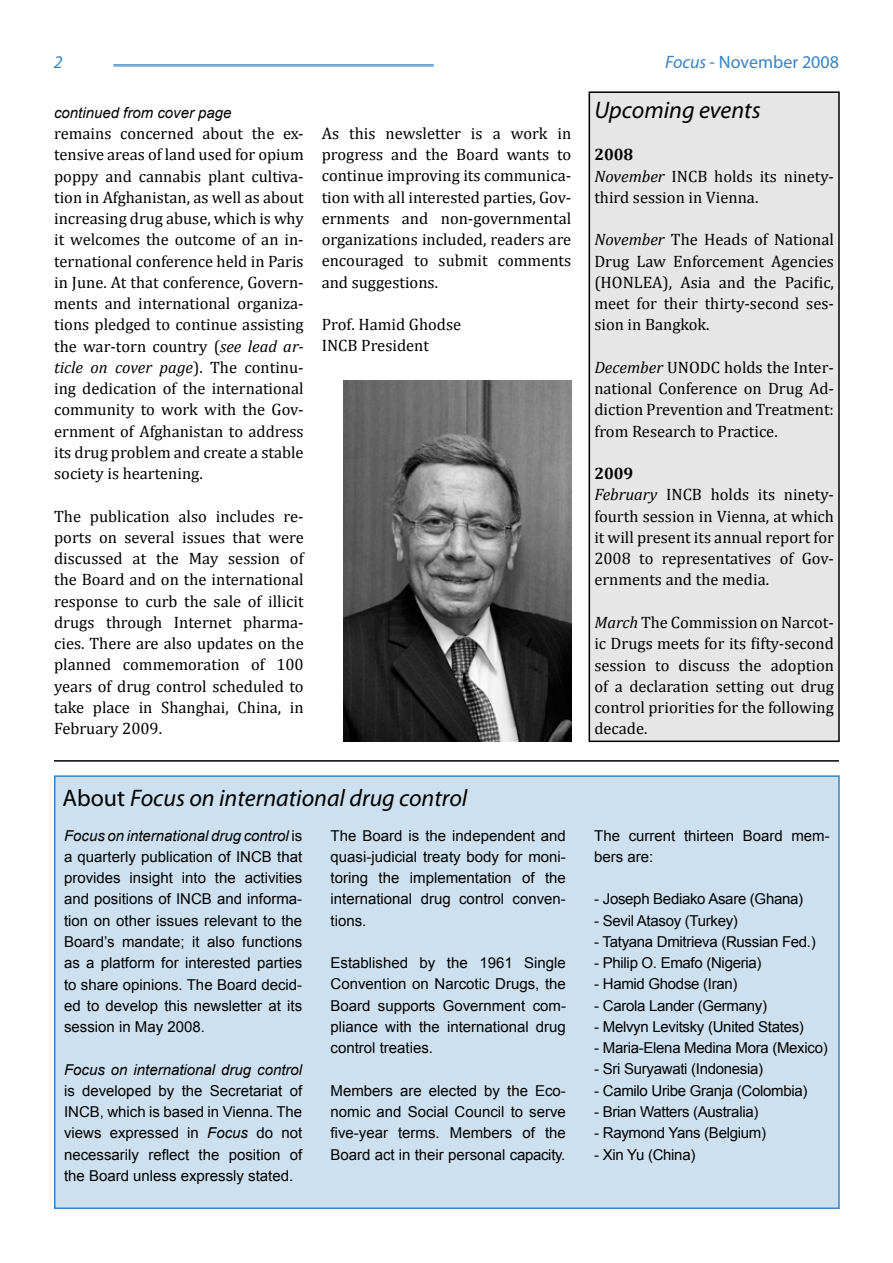
<style>
.page{position:relative;width:893px;height:1263px;background:#fff}
.page>*{position:absolute;margin:0;border:0;box-sizing:border-box;transform-origin:0 0}
.t1{font:italic 24px "Myriad Pro";color:#000}
.t2{font:18px "Myriad Pro";color:#3784c1}
.t3{font:italic 18px "Myriad Pro";color:#3784c1}
.t4{font:16.5px/21.3px "Cambria";color:#000;text-align:justify}
.t5{font:15px/21.3px "Arial";letter-spacing:-.02em;color:#000;text-align:justify}
.t6{font:italic 15px "Arial";color:#000}
.t7{font:15px/21.3px "Arial";color:#000}
.s1{font-style:italic}
.s2{font-weight:700}
.s3{font-style:normal}
</style>
<div class="page">
<hr style="left:113px;top:65px;width:321px;height:1px;background:#3784c1">
<hr style="left:113px;top:66px;width:321px;height:1px;background:#3784c1">
<div style="left:55px;top:776px;width:784px;height:432px;background:#cde0ef"></div>
<div style="left:54px;top:775px;width:786px;height:434px;border:2px solid #3784c1"></div>
<hr style="left:54px;top:760px;width:785px;height:2px;background:#000">
<div style="left:589px;top:92px;width:250px;height:649px;background:#e6e6e6"></div>
<div style="left:589px;top:91px;width:251px;height:651px;border:2px solid #000"></div>
<img style="left:343px;top:381px;width:228px;height:360px">
<p class="t3" style="left:54px;top:50px;width:10px">2</p>
<p class="t2" style="left:665px;top:50px;width:175px"><span class="s1">Focus</span> - November 2008</p>
<p class="t6" style="left:54px;top:103px;width:179px">continued from cover page</p>
<h1 class="t1" style="left:594px;top:95px;width:168px">Upcoming events</h1>
<p class="t4" style="left:594px;top:144px;width:241px;text-align:left"><span class="s2">2008<br></span><span class="s1">November</span> INCB holds its ninety&shy;third session in Vienna.</p>
<p class="t4" style="left:594px;top:229px;width:241px"><span class="s1">November</span> The Heads of National Drug Law Enforcement Agencies (HONLEA), Asia and the Pacific, meet for their thirty-second ses&shy;sion in Bangkok.</p>
<p class="t4" style="left:594px;top:357px;width:241px"><span class="s1">December</span> UNODC holds the Inter&shy;national Conference on Drug Ad&shy;diction Prevention and Treatment: from Research to Practice.</p>
<p class="t4" style="left:594px;top:463px;width:241px;text-align:left"><span class="s2">2009<br></span><span class="s1">February</span> INCB holds its ninety&shy;fourth session in Vienna, at which it will present its annual report for<br>2008 to representatives of Gov&shy;ernments and the media.</p>
<p class="t4" style="left:594px;top:612px;width:241px"><span class="s1">March</span> The Commission on Narcot&shy;ic Drugs meets for its fifty-second session to discuss the adoption of a declaration setting out drug control priorities for the following decade.</p>
<p class="t4" style="left:322px;top:122px;width:251px">As this newsletter is a work in progress and the Board wants to continue improving its communica&shy;tion with all interested parties, Gov&shy;ernments and non-governmental organizations included, readers are encouraged to submit comments and suggestions.</p>
<p class="t4" style="left:322px;top:314px;width:141px">Prof. Hamid Ghodse<br>INCB President</p>
<p class="t4" style="left:54px;top:123px;width:251px">remains concerned about the ex&shy;tensive areas of land used for opium poppy and cannabis plant cultiva&shy;tion in Afghanistan, as well as about increasing drug abuse, which is why it welcomes the outcome of an in&shy;ternational conference held in Paris in June. At that conference, Govern&shy;ments and international organiza&shy;tions pledged to continue assisting the war-torn country (<span class="s1">see lead ar&shy;ticle on cover page</span>). The continu&shy;ing dedication of the international community to work with the Gov&shy;ernment of Afghanistan to address its drug problem and create a stable society is heartening.</p>
<p class="t4" style="left:54px;top:505px;width:251px">The publication also includes re&shy;ports on several issues that were discussed at the May session of the Board and on the international response to curb the sale of illicit drugs through Internet pharma&shy;cies. There are also updates on the planned commemoration of 100 years of drug control scheduled to take place in Shanghai, China, in February 2009.</p>
<h1 class="t1" style="left:63px;top:783px;width:406px"><span class="s3">About</span> Focus on international drug control</h1>
<p class="t5" style="left:64px;top:825px;width:240px"><span class="s1">Focus on international drug control</span> is a quarterly publication of INCB that provides insight into the activities and positions of INCB and informa&shy;tion on other issues relevant to the Board’s mandate; it also functions as a platform for interested parties to share opinions. The Board decid&shy;ed to develop this newsletter at its session in May 2008.</p>
<p class="t6" style="left:64px;top:1059px;width:240px">Focus on international drug control</p>
<p class="t5" style="left:64px;top:1080px;width:240px">is developed by the Secretariat of INCB, which is based in Vienna. The views expressed in <span class="s1">Focus</span> do not necessarily reflect the position of the Board unless expressly stated.</p>
<p class="t5" style="left:330px;top:825px;width:237px">The Board is the independent and quasi-judicial treaty body for moni&shy;toring the implementation of the international drug control conven&shy;tions.</p>
<p class="t5" style="left:330px;top:952px;width:237px">Established by the 1961 Single Convention on Narcotic Drugs, the Board supports Government com&shy;pliance with the international drug control treaties.</p>
<p class="t5" style="left:330px;top:1080px;width:237px">Members are elected by the Eco&shy;nomic and Social Council to serve five-year terms. Members of the Board act in their personal capacity.</p>
<p class="t7" style="left:594px;top:825px;width:237px">The current thirteen Board mem&shy;bers are:</p>
<p class="t5" style="left:594px;top:889px;width:210px">- Joseph Bediako Asare (Ghana)</p>
<p class="t5" style="left:594px;top:910px;width:145px">- Sevil Atasoy (Turkey)</p>
<p class="t5" style="left:594px;top:931px;width:223px">- Tatyana Dmitrieva (Russian Fed.)</p>
<p class="t5" style="left:594px;top:952px;width:169px">- Philip O. Emafo (Nigeria)</p>
<p class="t5" style="left:594px;top:974px;width:145px">- Hamid Ghodse (Iran)</p>
<p class="t5" style="left:594px;top:995px;width:174px">- Carola Lander (Germany)</p>
<p class="t5" style="left:594px;top:1016px;width:211px">- Melvyn Levitsky (United States)</p>
<p class="t5" style="left:594px;top:1037px;width:235px">- Maria-Elena Medina Mora (Mexico)</p>
<p class="t5" style="left:594px;top:1059px;width:170px">- Sri Suryawati (Indonesia)</p>
<p class="t5" style="left:594px;top:1080px;width:215px">- Camilo Uribe Granja (Colombia)</p>
<p class="t5" style="left:594px;top:1101px;width:166px">- Brian Watters (Australia)</p>
<p class="t5" style="left:594px;top:1122px;width:173px">- Raymond Yans (Belgium)</p>
<p class="t5" style="left:594px;top:1144px;width:103px">- Xin Yu (China)</p>
</div>
